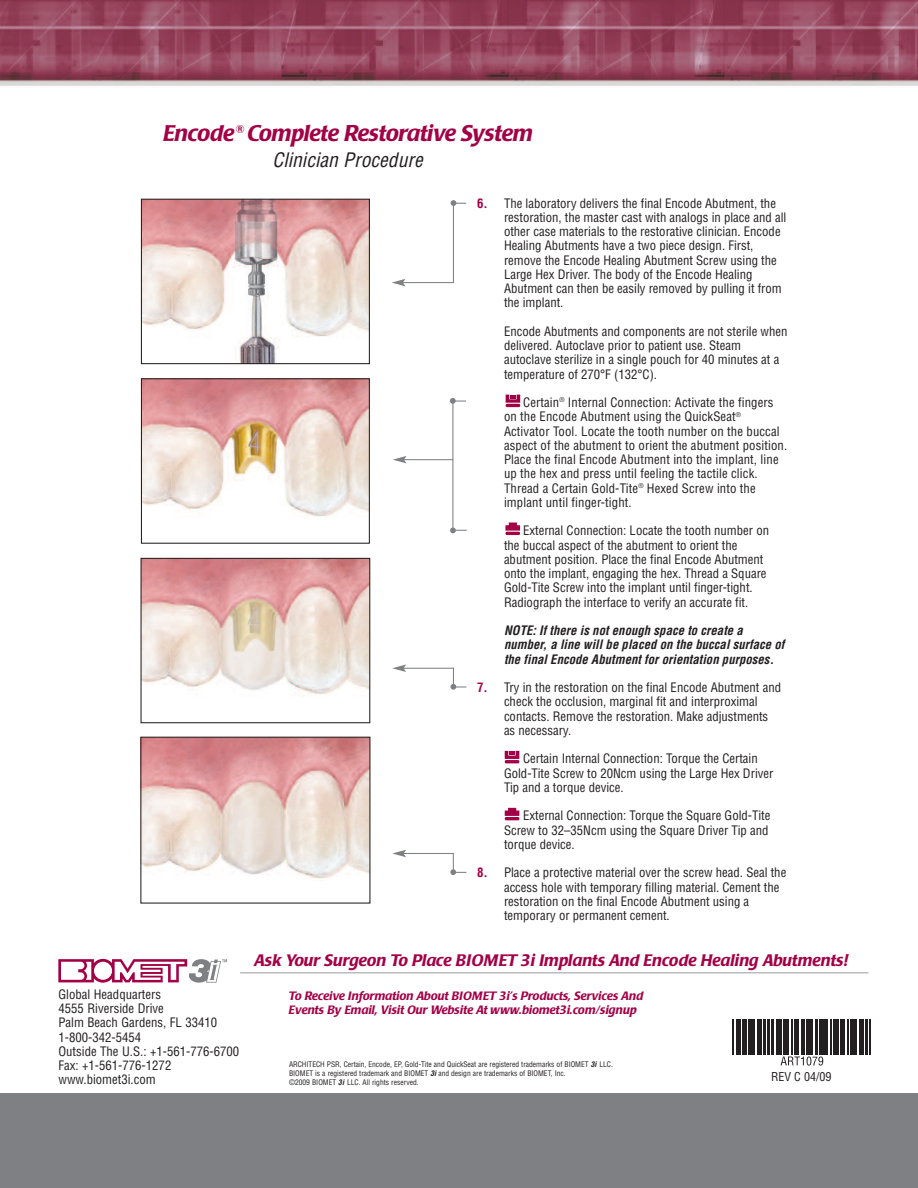
<style>
.page{position:relative;width:918px;height:1188px;background:#fff}
.page>*{position:absolute;margin:0;border:0;box-sizing:border-box;transform-origin:0 0}
.t1{font:italic 500 22.5px "Poppl Laudatio";letter-spacing:-.015em;color:#a30146}
.t2{font:italic condensed 19.5px "Helvetica LT";letter-spacing:.005em;color:#231f20}
.t3{font:italic 500 16.5px "Poppl Laudatio";color:#a30146}
.t4{font:condensed 12.75px/14.2px "Helvetica LT";color:#231f20}
.t5{font:italic 700 condensed 12.75px/14.2px "Helvetica LT";letter-spacing:.005em;color:#231f20}
.t6{font:italic 500 12px/13.5px "Poppl Laudatio";color:#a30146}
.t7{font:condensed 12px "Helvetica LT";color:#231f20}
.t8{font:condensed 7.5px/9px "Helvetica LT";color:#231f20}
.s1{font-weight:700;color:#a30146}
.s2{font-weight:700;font-style:italic}
</style>
<div class="page">
<div style="left:0;top:1094px;width:918px;height:94px;background:#7e8083"></div>
<svg style="left:0;top:0;width:918px;height:86px;background:#995065"></svg>
<img style="left:143px;top:380px;width:225px;height:137px">
<div style="left:141px;top:378px;width:229px;height:166px;border:1px solid #231f20"></div>
<img style="left:143px;top:201px;width:225px;height:161px">
<div style="left:141px;top:199px;width:229px;height:165px;border:1px solid #231f20"></div>
<img style="left:142px;top:739px;width:226px;height:140px">
<img style="left:143px;top:560px;width:225px;height:136px">
<div style="left:141px;top:558px;width:229px;height:165px;border:1px solid #231f20"></div>
<hr style="left:404px;top:459px;width:49px;height:1px;background:#7e8083">
<svg style="left:393px;top:456px;width:14px;height:7px"></svg>
<hr style="left:452px;top:401px;width:1px;height:129px;background:#7e8083">
<svg style="left:450px;top:398px;width:16px;height:6px"></svg>
<svg style="left:450px;top:528px;width:17px;height:5px"></svg>
<hr style="left:403px;top:282px;width:51px;height:1px;background:#7e8083">
<svg style="left:392px;top:279px;width:13px;height:7px"></svg>
<svg style="left:451px;top:200px;width:15px;height:6px"></svg>
<hr style="left:240px;top:972px;width:629px;height:2px;background:#bbbcbf">
<svg style="left:58px;top:959px;width:169px;height:24px"></svg>
<hr style="left:453px;top:205px;width:1px;height:77px;background:#7e8083">
<hr style="left:506px;top:404px;width:14px;height:3px;background:#a30146;border-radius:2px">
<svg style="left:506px;top:395px;width:14px;height:8px"></svg>
<svg style="left:505px;top:523px;width:15px;height:8px"></svg>
<hr style="left:505px;top:532px;width:15px;height:3px;background:#a30146;border-radius:2px">
<hr style="left:505px;top:760px;width:14px;height:3px;background:#a30146;border-radius:2px">
<svg style="left:505px;top:751px;width:14px;height:8px"></svg>
<svg style="left:505px;top:808px;width:14px;height:8px"></svg>
<hr style="left:505px;top:817px;width:14px;height:3px;background:#a30146;border-radius:2px">
<svg style="left:732px;top:1019px;width:139px;height:47px"></svg>
<hr style="left:733px;top:1020px;width:1px;height:35px;background:#231f20">
<hr style="left:736px;top:1020px;width:1px;height:35px;background:#231f20">
<hr style="left:738px;top:1020px;width:3px;height:35px;background:#231f20">
<hr style="left:742px;top:1020px;width:3px;height:35px;background:#231f20">
<hr style="left:746px;top:1020px;width:1px;height:35px;background:#231f20">
<hr style="left:748px;top:1020px;width:3px;height:35px;background:#231f20">
<hr style="left:752px;top:1020px;width:1px;height:35px;background:#231f20">
<hr style="left:754px;top:1020px;width:1px;height:35px;background:#231f20">
<hr style="left:757px;top:1020px;width:1px;height:35px;background:#231f20">
<hr style="left:760px;top:1020px;width:2px;height:35px;background:#231f20">
<hr style="left:763px;top:1020px;width:3px;height:35px;background:#231f20">
<hr style="left:767px;top:1020px;width:1px;height:35px;background:#231f20">
<hr style="left:769px;top:1020px;width:1px;height:35px;background:#231f20">
<hr style="left:771px;top:1020px;width:3px;height:35px;background:#231f20">
<hr style="left:776px;top:1020px;width:2px;height:35px;background:#231f20">
<hr style="left:779px;top:1020px;width:1px;height:35px;background:#231f20">
<hr style="left:781px;top:1020px;width:1px;height:35px;background:#231f20">
<hr style="left:783px;top:1020px;width:2px;height:35px;background:#231f20">
<hr style="left:787px;top:1020px;width:2px;height:35px;background:#231f20">
<hr style="left:792px;top:1020px;width:1px;height:35px;background:#231f20">
<hr style="left:794px;top:1020px;width:3px;height:35px;background:#231f20">
<hr style="left:798px;top:1020px;width:1px;height:35px;background:#231f20">
<hr style="left:801px;top:1020px;width:1px;height:35px;background:#231f20">
<hr style="left:803px;top:1020px;width:2px;height:35px;background:#231f20">
<hr style="left:806px;top:1020px;width:3px;height:35px;background:#231f20">
<hr style="left:810px;top:1020px;width:1px;height:35px;background:#231f20">
<hr style="left:812px;top:1020px;width:1px;height:35px;background:#231f20">
<hr style="left:815px;top:1020px;width:3px;height:35px;background:#231f20">
<hr style="left:819px;top:1020px;width:3px;height:35px;background:#231f20">
<hr style="left:823px;top:1020px;width:1px;height:35px;background:#231f20">
<hr style="left:825px;top:1020px;width:1px;height:35px;background:#231f20">
<hr style="left:827px;top:1020px;width:1px;height:35px;background:#231f20">
<hr style="left:831px;top:1020px;width:1px;height:35px;background:#231f20">
<hr style="left:833px;top:1020px;width:3px;height:35px;background:#231f20">
<hr style="left:837px;top:1020px;width:2px;height:35px;background:#231f20">
<hr style="left:840px;top:1020px;width:1px;height:35px;background:#231f20">
<hr style="left:842px;top:1020px;width:3px;height:35px;background:#231f20">
<hr style="left:848px;top:1020px;width:1px;height:35px;background:#231f20">
<hr style="left:850px;top:1020px;width:2px;height:35px;background:#231f20">
<hr style="left:854px;top:1020px;width:1px;height:35px;background:#231f20">
<hr style="left:856px;top:1020px;width:1px;height:35px;background:#231f20">
<hr style="left:859px;top:1020px;width:1px;height:35px;background:#231f20">
<hr style="left:861px;top:1020px;width:3px;height:35px;background:#231f20">
<hr style="left:865px;top:1020px;width:3px;height:35px;background:#231f20">
<hr style="left:869px;top:1020px;width:1px;height:35px;background:#231f20">
<svg style="left:781px;top:1057px;width:42px;height:9px"></svg>
<hr style="left:404px;top:668px;width:50px;height:1px;background:#7e8083">
<svg style="left:392px;top:664px;width:14px;height:8px"></svg>
<svg style="left:450px;top:668px;width:16px;height:22px"></svg>
<hr style="left:403px;top:853px;width:51px;height:1px;background:#7e8083">
<svg style="left:392px;top:850px;width:14px;height:7px"></svg>
<svg style="left:450px;top:854px;width:16px;height:21px"></svg>
<h1 class="t1" style="left:163px;top:125px;width:371px">Encode<sup>®</sup> Complete Restorative System</h1>
<h2 class="t2" style="left:273px;top:148px;width:152px">Clinician Procedure</h2>
<p class="t4" style="left:504px;top:196px;width:284px;text-indent:-27px"><span class="s1">6.</span> The laboratory delivers the final Encode Abutment, the restoration, the master cast with analogs in place and all other case materials to the restorative clinician. Encode Healing Abutments have a two piece design. First, remove the Encode Healing Abutment Screw using the Large Hex Driver. The body of the Encode Healing Abutment can then be easily removed by pulling it from the implant.</p>
<p class="t4" style="left:504px;top:324px;width:285px">Encode Abutments and components are not sterile when delivered. Autoclave prior to patient use. Steam autoclave sterilize in a single pouch for 40 minutes at a temperature of 270°F (132°C).</p>
<p class="t4" style="left:504px;top:396px;width:285px;text-indent:19px">Certain<sup>®</sup> Internal Connection: Activate the fingers on the Encode Abutment using the QuickSeat<sup>® </sup>Activator Tool. Locate the tooth number on the buccal aspect of the abutment to orient the abutment position.<br>Place the final Encode Abutment into the implant, line up the hex and press until feeling the tactile click.<br>Thread a Certain Gold-Tite<sup>®</sup> Hexed Screw into the implant until finger-tight.</p>
<p class="t4" style="left:504px;top:524px;width:267px;text-indent:19px">External Connection: Locate the tooth number on the buccal aspect of the abutment to orient the abutment position. Place the final Encode Abutment onto the implant, engaging the hex. Thread a Square Gold-Tite Screw into the implant until finger-tight.<br>Radiograph the interface to verify an accurate fit.</p>
<p class="t5" style="left:504px;top:624px;width:282px">NOTE: If there is not enough space to create a number, a line will be placed on the buccal surface of the final Encode Abutment for orientation purposes.</p>
<p class="t4" style="left:504px;top:681px;width:279px;text-indent:-27px"><span class="s1">7.</span> Try in the restoration on the final Encode Abutment and check the occlusion, marginal fit and interproximal contacts. Remove the restoration. Make adjustments as necessary.</p>
<p class="t4" style="left:504px;top:752px;width:271px;text-indent:19px">Certain Internal Connection: Torque the Certain<br>Gold-Tite Screw to 20Ncm using the Large Hex Driver<br>Tip and a torque device.</p>
<p class="t4" style="left:504px;top:809px;width:268px;text-indent:19px">External Connection: Torque the Square Gold-Tite<br>Screw to 32–35Ncm using the Square Driver Tip and torque device.</p>
<p class="t4" style="left:504px;top:866px;width:284px;text-indent:-27px"><span class="s1">8.</span> Place a protective material over the screw head. Seal the access hole with temporary filling material. Cement the restoration on the final Encode Abutment using a temporary or permanent cement.</p>
<p class="t3" style="left:254px;top:954px;width:595px">Ask Your Surgeon To Place BIOMET 3i Implants And Encode Healing Abutments!</p>
<p class="t4" style="left:59px;top:987px;width:182px">Global Headquarters<br>4555 Riverside Drive<br>Palm Beach Gardens, FL 33410<br>1-800-342-5454<br>Outside The U.S.: +1-561-776-6700<br>Fax: +1-561-776-1272 www.biomet3i.com</p>
<p class="t6" style="left:289px;top:990px;width:356px">To Receive Information About BIOMET 3i’s Products, Services And<br>Events By Email, Visit Our Website At www.biomet3i.com/signup</p>
<p class="t8" style="left:289px;top:1059px;width:325px">ARCHITECH PSR, Certain, Encode, EP, Gold-Tite and QuickSeat are registered trademarks of BIOMET <span class="s2">3i</span> LLC.<br>BIOMET is a registered trademark and BIOMET <span class="s2">3i</span> and design are trademarks of BIOMET, Inc.<br>©2009 BIOMET <span class="s2">3i</span> LLC. All rights reserved.</p>
<p class="t7" style="left:771px;top:1070px;width:62px">REV C 04/09</p>
</div>
